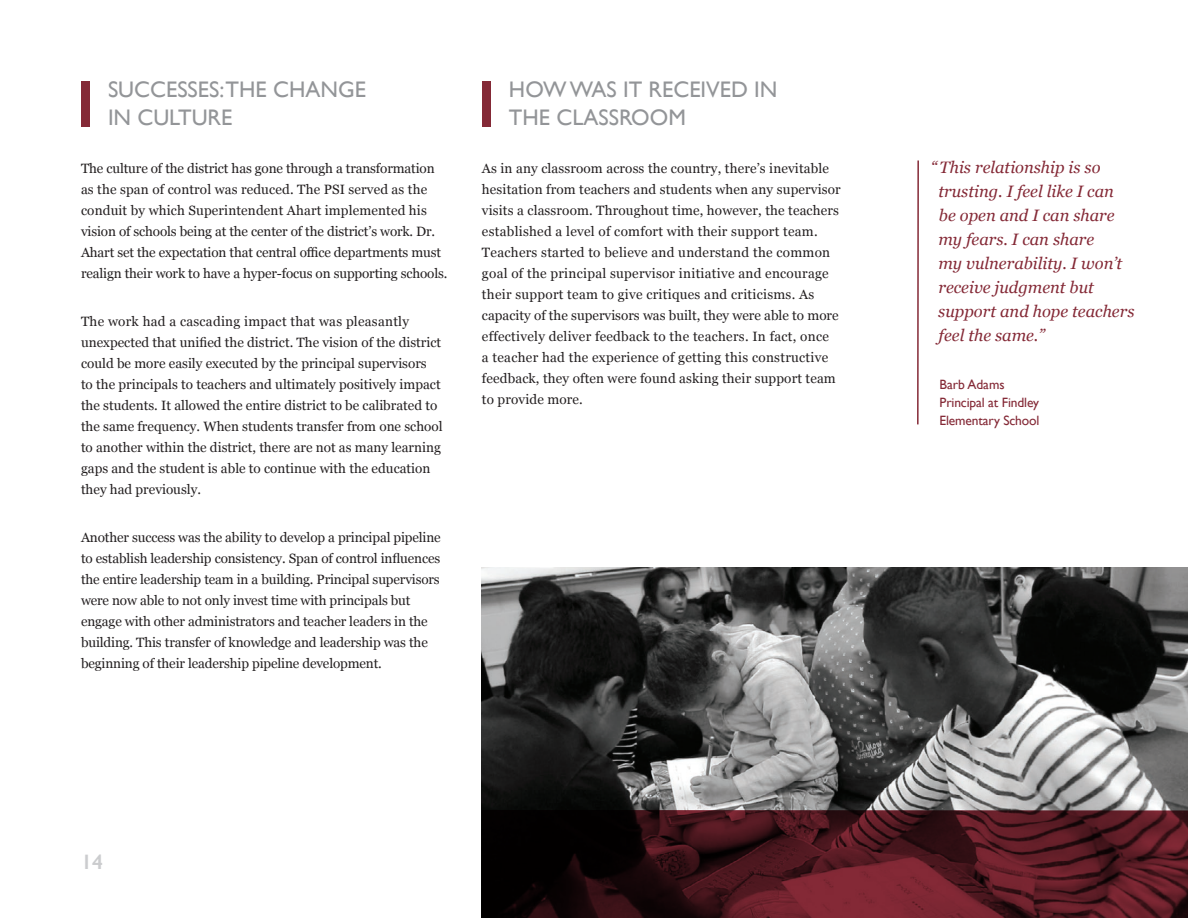
<style>
.page{position:relative;width:1188px;height:918px;background:#fff}
.page>*{position:absolute;margin:0;border:0;box-sizing:border-box;transform-origin:0 0}
.SUBHEAD{font:22.5px/28.5px "Gill Sans";color:#939598}
.t1{font:600 21px "Gill Sans";color:#cbccce}
.t2{font:italic 16.5px/24px "Georgia";color:#842936}
.BODY{font:13.5px/21px "Georgia";color:#231f20}
.BODY-2{font:13.5px/21px "Georgia";letter-spacing:.02em;color:#231f20}
.t3{font:13.5px/18px "Gill Sans";letter-spacing:-.01em;color:#842936}
</style>
<div class="page">
<img style="left:482px;top:567px;width:706px;height:243px">
<div style="left:81px;top:81px;width:9px;height:45px;background:#842936"></div>
<div style="left:482px;top:81px;width:9px;height:45px;background:#842936"></div>
<svg style="left:482px;top:810px;width:706px;height:108px"></svg>
<hr style="left:917px;top:160px;width:2px;height:264px;background:#842936">
<p class="SUBHEAD" style="left:108px;top:75px;width:259px">SUCCESSES:THE CHANGE<br>IN CULTURE</p>
<p class="BODY" style="left:81px;top:157px;width:368px">The culture of the district has gone through a transformation as the span of control was reduced. The PSI served as the conduit by which Superintendent Ahart implemented his vision of schools being at the center of the district’s work. Dr.<br>Ahart set the expectation that central office departments must realign their work to have a hyper-focus on supporting schools.</p>
<p class="BODY" style="left:81px;top:310px;width:363px">The work had a cascading impact that was pleasantly unexpected that unified the district. The vision of the district could be more easily executed by the principal supervisors<br>to the principals to teachers and ultimately positively impact the students. It allowed the entire district to be calibrated to the same frequency. When students transfer from one school to another within the district, there are not as many learning gaps and the student is able to continue with the education they had previously.</p>
<p class="BODY" style="left:81px;top:526px;width:361px">Another success was the ability to develop a principal pipeline to establish leadership consistency. Span of control influences the entire leadership team in a building. Principal supervisors were now able to not only invest time with principals but engage with other administrators and teacher leaders in the building. This transfer of knowledge and leadership was the beginning of their leadership pipeline development.</p>
<p class="SUBHEAD" style="left:509px;top:75px;width:270px">HOW WAS IT RECEIVED IN<br>THE CLASSROOM</p>
<p class="BODY-2" style="left:482px;top:157px;width:360px">As in any classroom across the country, there’s inevitable hesitation from teachers and students when any supervisor visits a classroom. Throughout time, however, the teachers established a level of comfort with their support team.<br>Teachers started to believe and understand the common goal of the principal supervisor initiative and encourage their support team to give critiques and criticisms. As capacity of the supervisors was built, they were able to more effectively deliver feedback to the teachers. In fact, once<br>a teacher had the experience of getting this constructive feedback, they often were found asking their support team to provide more.</p>
<p class="t2" style="left:938px;top:155px;width:198px;text-indent:-7px">“ This relationship is so trusting. I feel like I can be open and I can share my fears. I can share<br>my vulnerability. I won’t receive judgment but support and hope teachers feel the same.”</p>
<p class="t3" style="left:940px;top:375px;width:67px">Barb Adams</p>
<p class="t3" style="left:940px;top:393px;width:102px">Principal at Findley<br>Elementary School</p>
<h2 class="t1" style="left:81px;top:850px;width:24px">14</h2>
</div>
